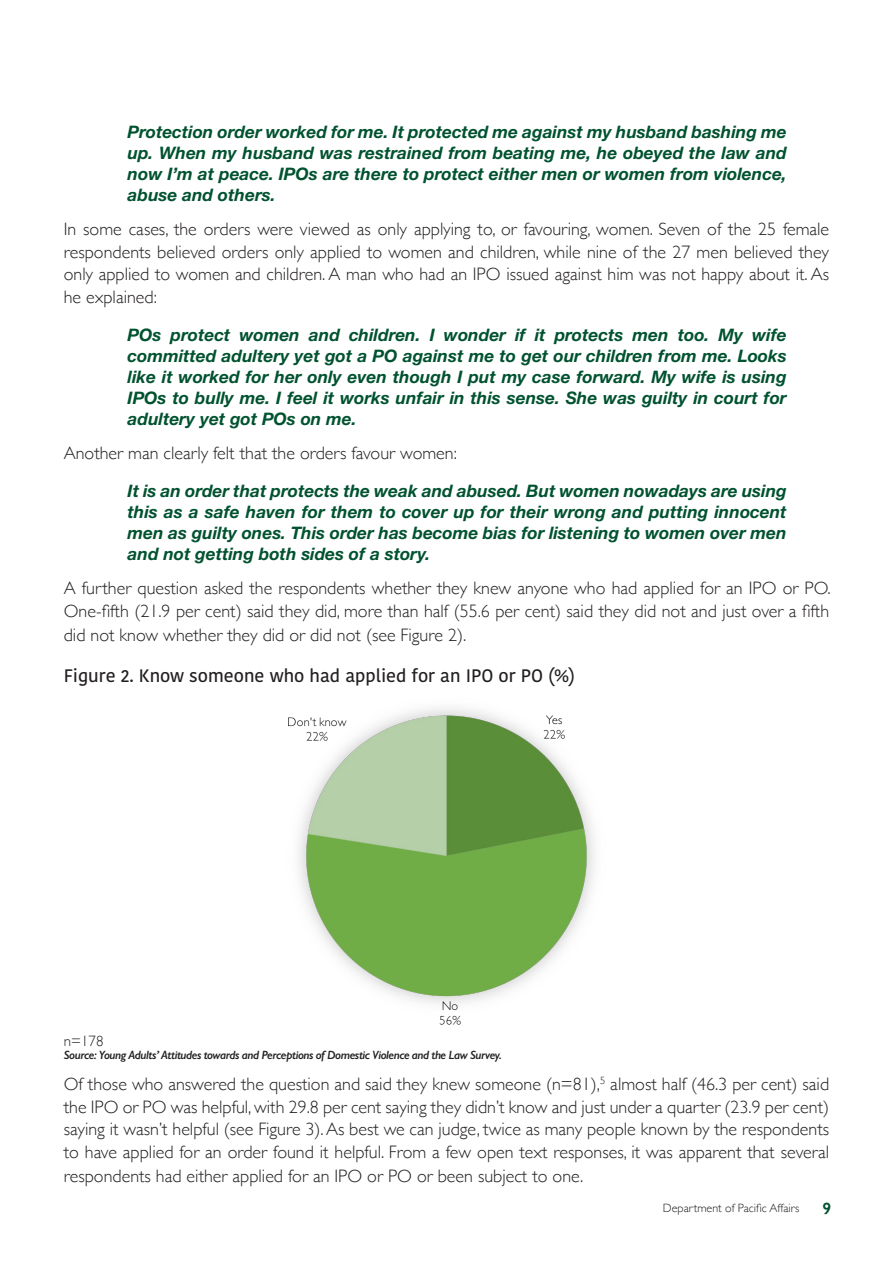
<style>
.page{position:relative;width:893px;height:1263px;background:#fff}
.page>*{position:absolute;margin:0;border:0;box-sizing:border-box;transform-origin:0 0}
.Body_text__no_justif{font:300 18px/22.8px "Gill Sans";color:#231f20;text-align:justify}
.Tables___Figures_hea{font:500 18px "Kohinoor Bangla";color:#231f20}
.Quotes{font:italic 700 17.25px/21px "Helvetica Neue LT Std";color:#015230;text-align:justify}
.t1{font:600 16.5px "Gill Sans";color:#015230}
.Tables___Figures_hea-2{font:300 15px "Gill Sans";color:#231f20}
.Figure_source{font:italic 600 12px "Gill Sans";letter-spacing:-.035em;color:#231f20}
.t2{font:300 12px "Gill Sans";color:#231f20}
</style>
<div class="page">
<img style="left:288px;top:707px;width:307px;height:318px">
<p class="Quotes" style="left:128px;top:121px;width:661px">Protection order worked for me. It protected me against my husband bashing me up. When my husband was restrained from beating me, he obeyed the law and now I’m at peace. IPOs are there to protect either men or women from violence, abuse and others.</p>
<p class="Body_text__no_justif" style="left:64px;top:217px;width:767px">In some cases, the orders were viewed as only applying to, or favouring, women. Seven of the 25 female respondents believed orders only applied to women and children, while nine of the 27 men believed they only applied to women and children. A man who had an IPO issued against him was not happy about it. As he explained:</p>
<p class="Quotes" style="left:128px;top:324px;width:661px">POs protect women and children. I wonder if it protects men too. My wife committed adultery yet got a PO against me to get our children from me. Looks like it worked for her only even though I put my case forward. My wife is using IPOs to bully me. I feel it works unfair in this sense. She was guilty in court for adultery yet got POs on me.</p>
<p class="Body_text__no_justif" style="left:64px;top:441px;width:395px">Another man clearly felt that the orders favour women:</p>
<p class="Quotes" style="left:128px;top:480px;width:661px">It is an order that protects the weak and abused. But women nowadays are using this as a safe haven for them to cover up for their wrong and putting innocent men as guilty ones. This order has become bias for listening to women over men and not getting both sides of a story.</p>
<p class="Body_text__no_justif" style="left:64px;top:576px;width:768px;line-height:23.2px">A further question asked the respondents whether they knew anyone who had applied for an IPO or PO.<br>One-fifth (21.9 per cent) said they did, more than half (55.6 per cent) said they did not and just over a fifth did not know whether they did or did not (see Figure 2).</p>
<p class="Tables___Figures_hea" style="left:64px;top:661px;width:513px">Figure 2. Know someone who had applied for an IPO or PO (%)</p>
<p class="Tables___Figures_hea-2" style="left:64px;top:1029px;width:41px">n=178</p>
<p class="Figure_source" style="left:64px;top:1048px;width:440px">Source: Young Adults’ Attitudes towards and Perceptions of Domestic Violence and the Law Survey.</p>
<p class="Body_text__no_justif" style="left:64px;top:1072px;width:767px">Of those who answered the question and said they knew someone (n=81),<sup>5</sup> almost half (46.3 per cent) said the IPO or PO was helpful, with 29.8 per cent saying they didn’t know and just under a quarter (23.9 per cent) saying it wasn’t helpful (see Figure 3). As best we can judge, twice as many people known by the respondents to have applied for an order found it helpful. From a few open text responses, it was apparent that several respondents had either applied for an IPO or PO or been subject to one.</p>
<p class="t2" style="left:663px;top:1198px;width:138px">Department of Pacific Affairs</p>
<p class="t1" style="left:823px;top:1198px;width:10px">9</p>
</div>
